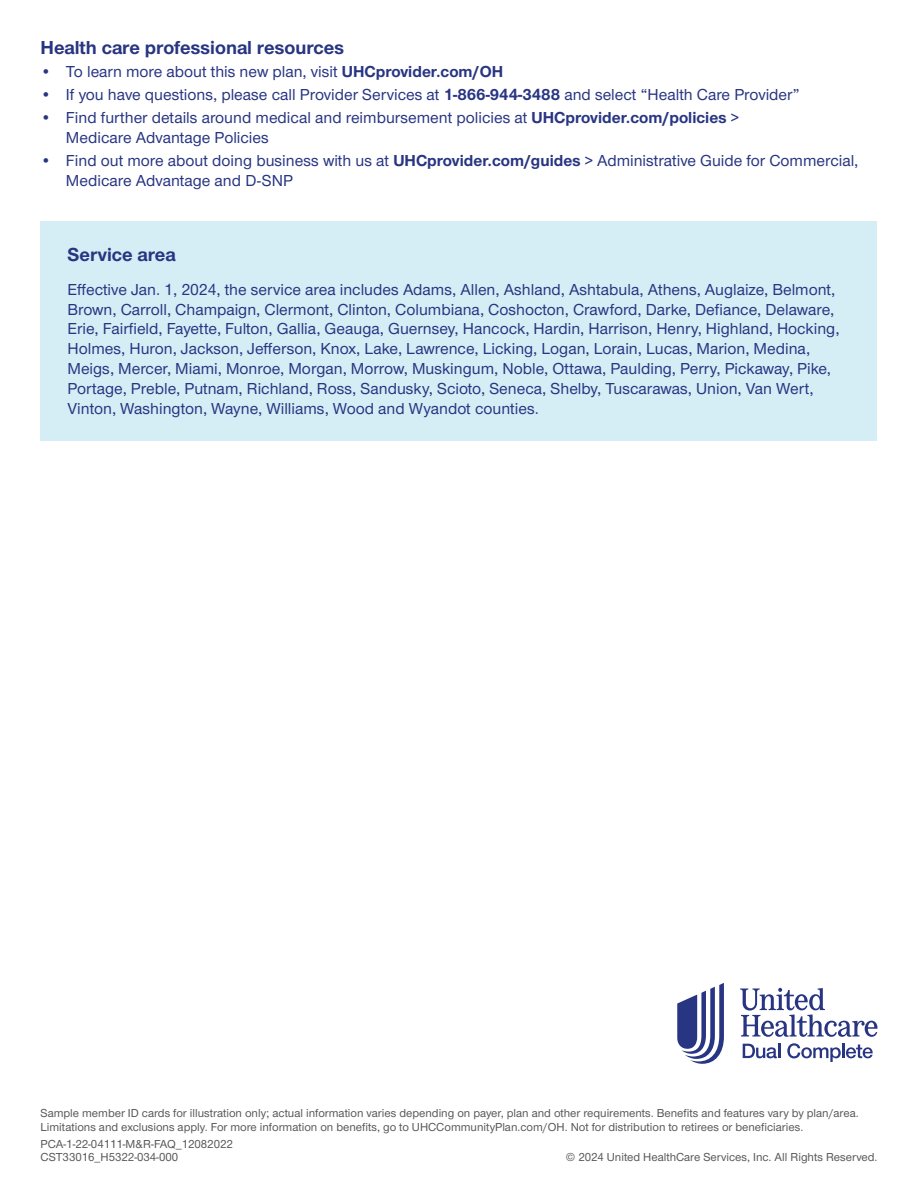
<style>
.page{position:relative;width:918px;height:1188px;background:#fff}
.page>*{position:absolute;margin:0;border:0;box-sizing:border-box;transform-origin:0 0}
.A{font:700 19.5px "UHC Sans";color:#283582}
.t1{font:500 16.5px/19.8px "UHC Sans";color:#283582}
.t2{font:500 12px/13.5px "UHC Sans";color:#57585a}
.s1{font-weight:700}
</style>
<div class="page">
<div style="left:40px;top:221px;width:838px;height:220px;background:#d5eef5"></div>
<svg style="left:677px;top:983px;width:47px;height:81px"></svg>
<svg style="left:740px;top:988px;width:137px;height:49px"></svg>
<svg style="left:743px;top:1044px;width:34px;height:14px"></svg>
<hr style="left:778px;top:1044px;width:3px;height:14px;background:#283582">
<svg style="left:787px;top:1043px;width:86px;height:19px"></svg>
<p class="A" style="left:40px;top:34px;width:305px">Health care professional resources</p>
<p class="t1" style="left:40px;top:61px;width:464px">• To learn more about this new plan, visit <span class="s1">UHCprovider.com/OH</span></p>
<p class="t1" style="left:40px;top:84px;width:761px">• If you have questions, please call Provider Services at <span class="s1">1-866-944-3488</span> and select “Health Care Provider”</p>
<p class="t1" style="left:66px;top:107px;width:674px;text-indent:-25px">• Find further details around medical and reimbursement policies at <span class="s1">UHCprovider.com/policies</span> &gt;<br>Medicare Advantage Policies</p>
<p class="t1" style="left:66px;top:150px;width:794px;text-indent:-25px">• Find out more about doing business with us at <span class="s1">UHCprovider.com/guides</span> &gt; Administrative Guide for Commercial,<br>Medicare Advantage and D-SNP</p>
<p class="A" style="left:68px;top:242px;width:110px">Service area</p>
<p class="t1" style="left:68px;top:279px;width:773px">Effective Jan. 1, 2024, the service area includes Adams, Allen, Ashland, Ashtabula, Athens, Auglaize, Belmont, Brown, Carroll, Champaign, Clermont, Clinton, Columbiana, Coshocton, Crawford, Darke, Defiance, Delaware, Erie, Fairfield, Fayette, Fulton, Gallia, Geauga, Guernsey, Hancock, Hardin, Harrison, Henry, Highland, Hocking, Holmes, Huron, Jackson, Jefferson, Knox, Lake, Lawrence, Licking, Logan, Lorain, Lucas, Marion, Medina, Meigs, Mercer, Miami, Monroe, Morgan, Morrow, Muskingum, Noble, Ottawa, Paulding, Perry, Pickaway, Pike, Portage, Preble, Putnam, Richland, Ross, Sandusky, Scioto, Seneca, Shelby, Tuscarawas, Union, Van Wert, Vinton, Washington, Wayne, Williams, Wood and Wyandot counties.</p>
<p class="t2" style="left:40px;top:1106px;width:820px">Sample member ID cards for illustration only; actual information varies depending on payer, plan and other requirements. Benefits and features vary by plan/area.<br>Limitations and exclusions apply. For more information on benefits, go to UHCCommunityPlan.com/OH. Not for distribution to retirees or beneficiaries.</p>
<p class="t2" style="left:40px;top:1136px;width:194px">PCA-1-22-04111-M&amp;R-FAQ_12082022</p>
<p class="t2" style="left:40px;top:1150px;width:139px">CST33016_H5322-034-000</p>
<p class="t2" style="left:566px;top:1150px;width:313px">© 2024 United HealthCare Services, Inc. All Rights Reserved.</p>
</div>
